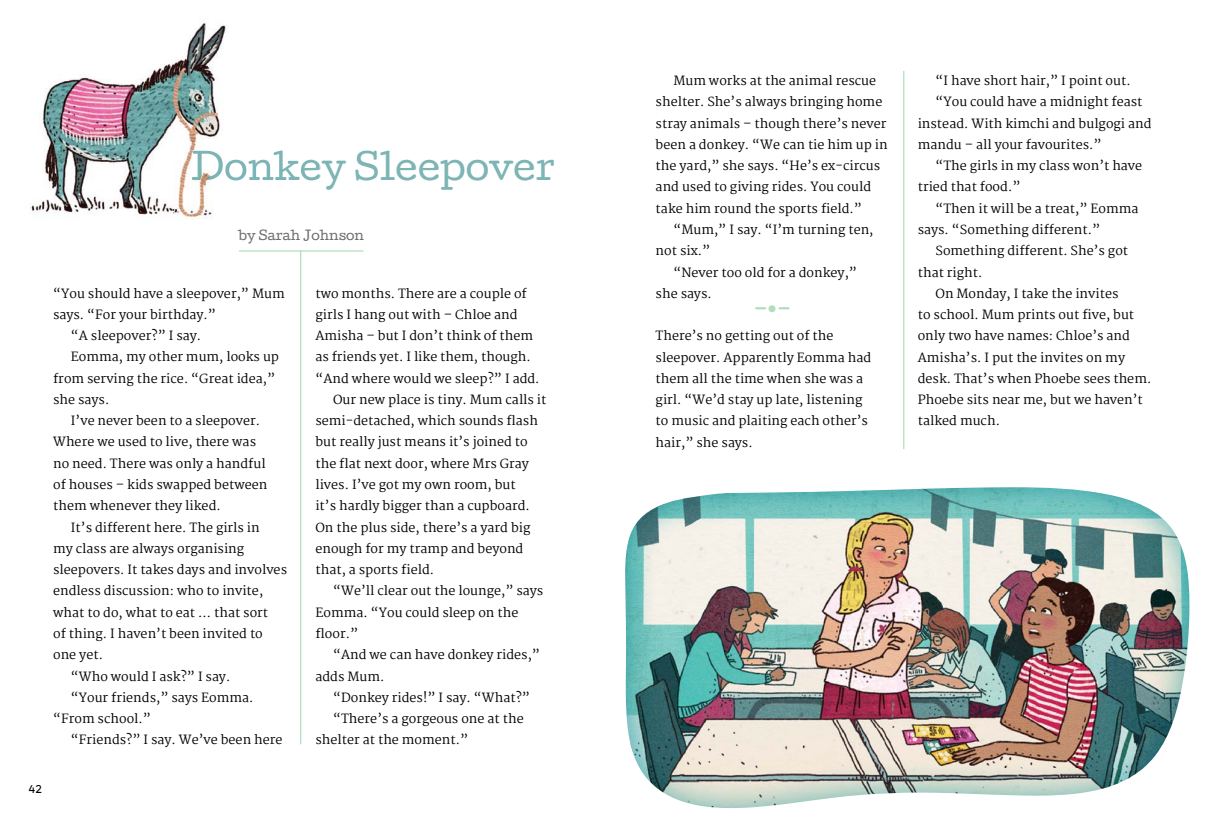
<style>
.page{position:relative;width:1205px;height:823px;background:#fff}
.page>*{position:absolute;margin:0;border:0;box-sizing:border-box;transform-origin:0 0}
.t1{font:35px "Cutive";letter-spacing:.005em;color:#7db4b4}
.t2{font:20px "Cutive";color:#b4ddbd}
.t3{font:12.5px/21.2px "Martel";letter-spacing:.005em;color:#000}
.t4{font:12.5px "Cutive";letter-spacing:.005em;color:#6d6e71}
.t5{font:11.25px "Aronui";color:#000}
</style>
<div class="page">
<img style="left:31px;top:23px;width:288px;height:229px">
<img style="left:192px;top:150px;width:127px;height:40px">
<hr style="left:300px;top:250px;width:1px;height:493px;background:#b4ddbd">
<hr style="left:239px;top:250px;width:124px;height:1px;background:#b4ddbd">
<hr style="left:903px;top:71px;width:1px;height:378px;background:#b4ddbd">
<img style="left:625px;top:488px;width:303px;height:240px">
<img style="left:928px;top:487px;width:261px;height:281px">
<img style="left:628px;top:727px;width:301px;height:81px">
<img style="left:928px;top:767px;width:215px;height:28px">
<h1 class="t1" style="left:191px;top:139px;width:365px">Donkey Sleepover</h1>
<p class="t4" style="left:238px;top:225px;width:127px">by Sarah Johnson</p>
<p class="t3" style="left:53px;top:282px;width:233px">“You should have a sleepover,” Mum</p>
<p class="t3" style="left:53px;top:304px;width:164px">says. “For your birthday.”</p>
<p class="t3" style="left:71px;top:325px;width:132px">“A sleepover?” I say.</p>
<p class="t3" style="left:71px;top:346px;width:210px">Eomma, my other mum, looks up</p>
<p class="t3" style="left:53px;top:367px;width:223px">from serving the rice. “Great idea,”</p>
<p class="t3" style="left:53px;top:389px;width:58px">she says.</p>
<p class="t3" style="left:71px;top:410px;width:191px">I’ve never been to a sleepover.</p>
<p class="t3" style="left:53px;top:431px;width:204px">Where we used to live, there was</p>
<p class="t3" style="left:53px;top:452px;width:214px">no need. There was only a handful</p>
<p class="t3" style="left:53px;top:474px;width:216px">of houses – kids swapped between</p>
<p class="t3" style="left:53px;top:495px;width:169px">them whenever they liked.</p>
<p class="t3" style="left:71px;top:516px;width:190px">It’s different here. The girls in</p>
<p class="t3" style="left:53px;top:537px;width:192px">my class are always organising</p>
<p class="t3" style="left:53px;top:559px;width:235px">sleepovers. It takes days and involves</p>
<p class="t3" style="left:53px;top:580px;width:212px">endless discussion: who to invite,</p>
<p class="t3" style="left:53px;top:601px;width:217px">what to do, what to eat … that sort</p>
<p class="t3" style="left:53px;top:622px;width:211px">of thing. I haven’t been invited to</p>
<p class="t3" style="left:53px;top:644px;width:51px">one yet.</p>
<p class="t3" style="left:71px;top:665px;width:161px">“Who would I ask?” I say.</p>
<p class="t3" style="left:71px;top:686px;width:184px">“Your friends,” says Eomma.</p>
<p class="t3" style="left:53px;top:707px;width:99px">“From school.”</p>
<p class="t3" style="left:71px;top:729px;width:213px">“Friends?” I say. We’ve been here</p>
<p class="t5" style="left:29px;top:781px;width:14px">42</p>
<p class="t3" style="left:315px;top:282px;width:213px">two months. There are a couple of</p>
<p class="t3" style="left:315px;top:304px;width:204px">girls I hang out with – Chloe and</p>
<p class="t3" style="left:315px;top:325px;width:219px">Amisha – but I don’t think of them</p>
<p class="t3" style="left:315px;top:346px;width:217px">as friends yet. I like them, though.</p>
<p class="t3" style="left:315px;top:367px;width:226px">“And where would we sleep?” I add.</p>
<p class="t3" style="left:333px;top:389px;width:215px">Our new place is tiny. Mum calls it</p>
<p class="t3" style="left:315px;top:410px;width:224px">semi-detached, which sounds flash</p>
<p class="t3" style="left:315px;top:431px;width:214px">but really just means it’s joined to</p>
<p class="t3" style="left:315px;top:452px;width:215px">the flat next door, where Mrs Gray</p>
<p class="t3" style="left:315px;top:474px;width:202px">lives. I’ve got my own room, but</p>
<p class="t3" style="left:315px;top:495px;width:216px">it’s hardly bigger than a cupboard.</p>
<p class="t3" style="left:315px;top:516px;width:216px">On the plus side, there’s a yard big</p>
<p class="t3" style="left:315px;top:537px;width:209px">enough for my tramp and beyond</p>
<p class="t3" style="left:315px;top:559px;width:120px">that, a sports field.</p>
<p class="t3" style="left:333px;top:580px;width:212px">“We’ll clear out the lounge,” says</p>
<p class="t3" style="left:315px;top:601px;width:204px">Eomma. “You could sleep on the</p>
<p class="t3" style="left:315px;top:622px;width:44px">floor.”</p>
<p class="t3" style="left:333px;top:644px;width:208px">“And we can have donkey rides,”</p>
<p class="t3" style="left:315px;top:665px;width:70px">adds Mum.</p>
<p class="t3" style="left:333px;top:686px;width:198px">“Donkey rides!” I say. “What?”</p>
<p class="t3" style="left:333px;top:707px;width:192px">“There’s a gorgeous one at the</p>
<p class="t3" style="left:315px;top:729px;width:154px">shelter at the moment.”</p>
<p class="t3" style="left:656px;top:70px;width:233px;text-indent:18px">Mum works at the animal rescue shelter. She’s always bringing home stray animals – though there’s never been a donkey. “We can tie him up in the yard,” she says. “He’s ex-circus and used to giving rides. You could take him round the sports field.”</p>
<p class="t3" style="left:656px;top:219px;width:219px;text-indent:18px">“Mum,” I say. “I’m turning ten, not six.”</p>
<p class="t3" style="left:656px;top:261px;width:203px;text-indent:18px">“Never too old for a donkey,” she says.</p>
<h2 class="t2" style="left:755px;top:292px;width:37px">–•–</h2>
<p class="t3" style="left:656px;top:325px;width:217px">There’s no getting out of the sleepover. Apparently Eomma had them all the time when she was a girl. “We’d stay up late, listening to music and plaiting each other’s hair,” she says.</p>
<p class="t3" style="left:935px;top:70px;width:197px">“I have short hair,” I point out.</p>
<p class="t3" style="left:935px;top:91px;width:209px">“You could have a midnight feast</p>
<p class="t3" style="left:918px;top:112px;width:235px">instead. With kimchi and bulgogi and</p>
<p class="t3" style="left:918px;top:134px;width:185px">mandu – all your favourites.”</p>
<p class="t3" style="left:935px;top:155px;width:208px">“The girls in my class won’t have</p>
<p class="t3" style="left:918px;top:176px;width:104px">tried that food.”</p>
<p class="t3" style="left:935px;top:197px;width:204px">“Then it will be a treat,” Eomma</p>
<p class="t3" style="left:918px;top:219px;width:184px">says. “Something different.”</p>
<p class="t3" style="left:935px;top:240px;width:194px">Something different. She’s got</p>
<p class="t3" style="left:918px;top:261px;width:66px">that right.</p>
<p class="t3" style="left:935px;top:282px;width:184px">On Monday, I take the invites</p>
<p class="t3" style="left:918px;top:304px;width:218px">to school. Mum prints out five, but</p>
<p class="t3" style="left:918px;top:325px;width:214px">only two have names: Chloe’s and</p>
<p class="t3" style="left:918px;top:346px;width:209px">Amisha’s. I put the invites on my</p>
<p class="t3" style="left:918px;top:367px;width:235px">desk. That’s when Phoebe sees them.</p>
<p class="t3" style="left:918px;top:389px;width:227px">Phoebe sits near me, but we haven’t</p>
<p class="t3" style="left:918px;top:410px;width:84px">talked much.</p>
</div>
